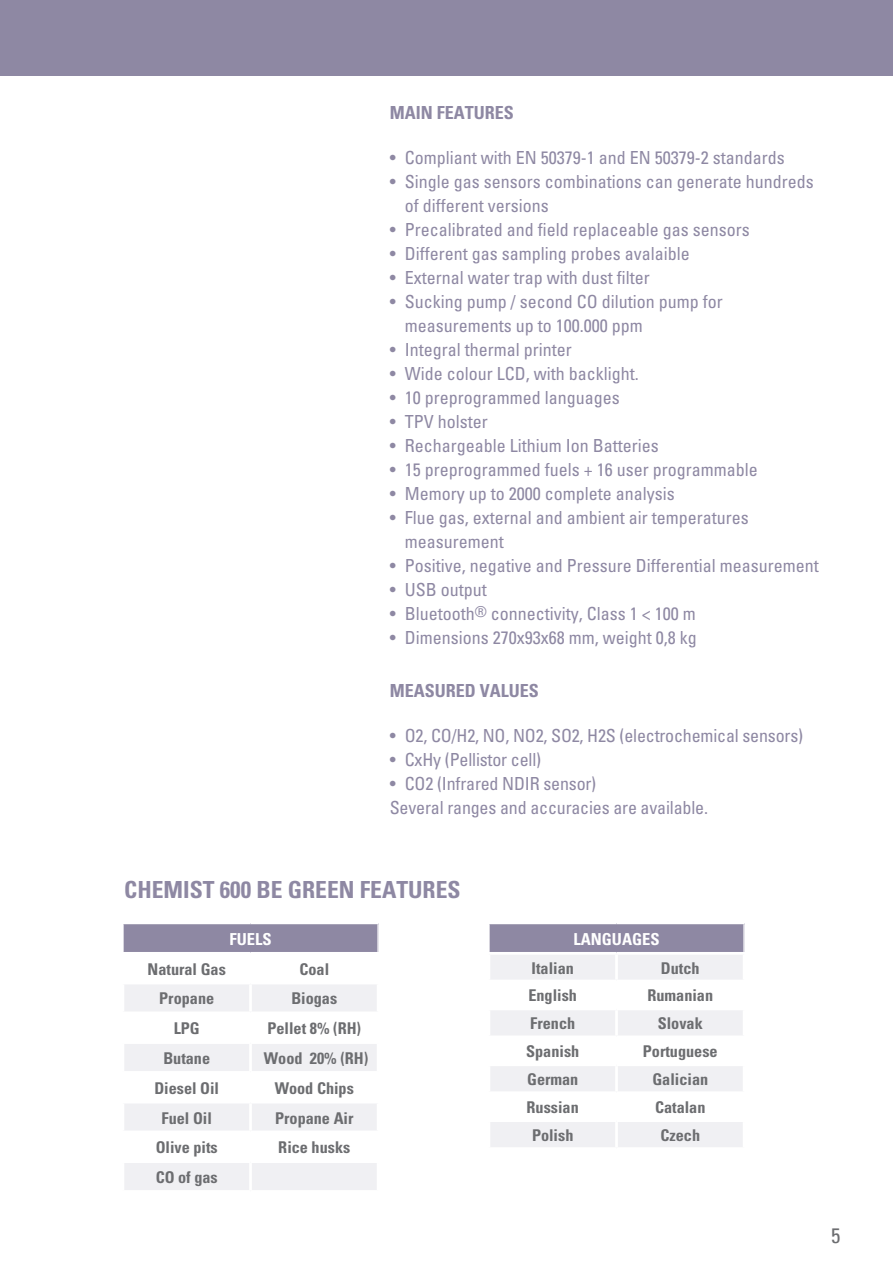
<style>
.page{position:relative;width:893px;height:1263px;background:#fff}
.page>*{position:absolute;margin:0;border:0;box-sizing:border-box;transform-origin:0 0}
.t1{font:700 condensed 23.55px "Univers";color:#8e88a3}
.t2{font:condensed 21px "Univers";color:#6c6d70}
.t3{font:condensed 18px/24px "Univers";color:#8e88a3}
.t4{font:700 condensed 18px "Univers";color:#8e88a3}
.t5{font:700 condensed 16.5px "Univers";color:#fff}
.t6{font:700 condensed 16.2px "Univers";color:#6c6d70}
</style>
<div class="page">
<div style="left:0;top:0;width:893px;height:75px;background:#8e88a3"></div>
<div style="left:489px;top:923px;width:255px;height:30px;background:#8e88a3"></div>
<svg style="left:490px;top:955px;width:253px;height:192px;fill:#f0f0f3"></svg>
<hr style="left:488px;top:952px;width:128px;height:3px;background:#fff">
<hr style="left:616px;top:952px;width:129px;height:3px;background:#fff">
<hr style="left:615px;top:955px;width:3px;height:25px;background:#fff">
<hr style="left:616px;top:980px;width:129px;height:2px;background:#fff">
<hr style="left:615px;top:982px;width:3px;height:25px;background:#fff">
<hr style="left:616px;top:1007px;width:129px;height:3px;background:#fff">
<hr style="left:615px;top:1010px;width:3px;height:25px;background:#fff">
<hr style="left:488px;top:1035px;width:128px;height:3px;background:#fff">
<hr style="left:616px;top:1035px;width:129px;height:3px;background:#fff">
<hr style="left:615px;top:1038px;width:3px;height:25px;background:#fff">
<hr style="left:488px;top:1063px;width:128px;height:3px;background:#fff">
<hr style="left:616px;top:1063px;width:129px;height:3px;background:#fff">
<hr style="left:615px;top:1066px;width:3px;height:25px;background:#fff">
<hr style="left:488px;top:1091px;width:128px;height:3px;background:#fff">
<hr style="left:616px;top:1091px;width:129px;height:3px;background:#fff">
<hr style="left:615px;top:1094px;width:3px;height:25px;background:#fff">
<hr style="left:488px;top:1119px;width:128px;height:3px;background:#fff">
<hr style="left:616px;top:1119px;width:129px;height:3px;background:#fff">
<hr style="left:615px;top:1122px;width:3px;height:25px;background:#fff">
<hr style="left:488px;top:980px;width:128px;height:2px;background:#fff">
<hr style="left:488px;top:1007px;width:128px;height:3px;background:#fff">
<hr style="left:488px;top:923px;width:128px;height:1px;background:#fff">
<hr style="left:488px;top:924px;width:2px;height:28px;background:#fff">
<hr style="left:616px;top:923px;width:129px;height:1px;background:#fff">
<hr style="left:743px;top:924px;width:2px;height:28px;background:#fff">
<div style="left:123px;top:923px;width:255px;height:30px;background:#8e88a3"></div>
<svg style="left:124px;top:985px;width:253px;height:205px;fill:#f0f0f3"></svg>
<hr style="left:122px;top:952px;width:129px;height:3px;background:#fff">
<hr style="left:251px;top:952px;width:128px;height:3px;background:#fff">
<hr style="left:249px;top:984px;width:3px;height:27px;background:#fff">
<hr style="left:251px;top:1011px;width:128px;height:3px;background:#fff">
<hr style="left:249px;top:1014px;width:3px;height:27px;background:#fff">
<hr style="left:122px;top:1041px;width:129px;height:3px;background:#fff">
<hr style="left:251px;top:1041px;width:128px;height:3px;background:#fff">
<hr style="left:249px;top:1044px;width:3px;height:27px;background:#fff">
<hr style="left:122px;top:1071px;width:129px;height:3px;background:#fff">
<hr style="left:251px;top:1071px;width:128px;height:3px;background:#fff">
<hr style="left:249px;top:1074px;width:3px;height:27px;background:#fff">
<hr style="left:122px;top:1101px;width:129px;height:2px;background:#fff">
<hr style="left:251px;top:1101px;width:128px;height:2px;background:#fff">
<hr style="left:249px;top:1103px;width:3px;height:27px;background:#fff">
<hr style="left:122px;top:1130px;width:129px;height:3px;background:#fff">
<hr style="left:251px;top:1130px;width:128px;height:3px;background:#fff">
<hr style="left:249px;top:1133px;width:3px;height:27px;background:#fff">
<hr style="left:122px;top:1160px;width:129px;height:3px;background:#fff">
<hr style="left:251px;top:1160px;width:128px;height:3px;background:#fff">
<hr style="left:249px;top:1163px;width:3px;height:27px;background:#fff">
<hr style="left:122px;top:1011px;width:129px;height:3px;background:#fff">
<hr style="left:122px;top:923px;width:129px;height:1px;background:#fff">
<hr style="left:122px;top:924px;width:2px;height:28px;background:#fff">
<hr style="left:251px;top:923px;width:128px;height:1px;background:#fff">
<hr style="left:377px;top:924px;width:2px;height:28px;background:#fff">
<p class="t4" style="left:390px;top:102px;width:126px">MAIN FEATURES</p>
<p class="t3" style="left:390px;top:145px;width:396px">• Compliant with EN 50379-1 and EN 50379-2 standards</p>
<p class="t3" style="left:405px;top:169px;width:410px;text-indent:-15px">• Single gas sensors combinations can generate hundreds of different versions</p>
<p class="t3" style="left:390px;top:217px;width:361px">• Precalibrated and field replaceable gas sensors</p>
<p class="t3" style="left:390px;top:241px;width:301px">• Different gas sampling probes avalaible</p>
<p class="t3" style="left:390px;top:265px;width:261px">• External water trap with dust filter</p>
<p class="t3" style="left:405px;top:289px;width:319px;text-indent:-15px">• Sucking pump / second CO dilution pump for measurements up to 100.000 ppm</p>
<p class="t3" style="left:390px;top:337px;width:183px">• Integral thermal printer</p>
<p class="t3" style="left:390px;top:361px;width:250px">• Wide colour LCD, with backlight.</p>
<p class="t3" style="left:390px;top:385px;width:231px">• 10 preprogrammed languages</p>
<p class="t3" style="left:390px;top:409px;width:99px">• TPV holster</p>
<p class="t3" style="left:390px;top:433px;width:270px">• Rechargeable Lithium Ion Batteries</p>
<p class="t3" style="left:390px;top:457px;width:369px">• 15 preprogrammed fuels + 16 user programmable</p>
<p class="t3" style="left:390px;top:481px;width:286px">• Memory up to 2000 complete analysis</p>
<p class="t3" style="left:405px;top:505px;width:345px;text-indent:-15px">• Flue gas, external and ambient air temperatures measurement</p>
<p class="t3" style="left:390px;top:553px;width:430px">• Positive, negative and Pressure Differential measurement</p>
<p class="t3" style="left:390px;top:577px;width:99px">• USB output</p>
<p class="t3" style="left:390px;top:601px;width:307px">• Bluetooth<sup>®</sup> connectivity, Class 1 &lt; 100 m</p>
<p class="t3" style="left:390px;top:625px;width:308px">• Dimensions 270x93x68 mm, weight 0,8 kg</p>
<p class="t4" style="left:390px;top:680px;width:151px">MEASURED VALUES</p>
<p class="t3" style="left:390px;top:723px;width:415px">• O2, CO/H2, NO, NO2, SO2, H2S (electrochemical sensors)</p>
<p class="t3" style="left:390px;top:747px;width:153px">• CxHy (Pellistor cell)</p>
<p class="t3" style="left:390px;top:771px;width:208px">• CO2 (Infrared NDIR sensor)</p>
<p class="t3" style="left:390px;top:795px;width:320px">Several ranges and accuracies are available.</p>
<p class="t1" style="left:124px;top:875px;width:338px">CHEMIST 600 BE GREEN FEATURES</p>
<p class="t5" style="left:229px;top:929px;width:44px">FUELS</p>
<p class="t6" style="left:148px;top:959px;width:80px">Natural Gas</p>
<p class="t6" style="left:299px;top:959px;width:31px">Coal</p>
<p class="t6" style="left:159px;top:989px;width:56px">Propane</p>
<p class="t6" style="left:291px;top:989px;width:47px">Biogas</p>
<p class="t6" style="left:174px;top:1018px;width:28px">LPG</p>
<p class="t6" style="left:267px;top:1018px;width:95px">Pellet 8% (RH)</p>
<p class="t6" style="left:163px;top:1048px;width:48px">Butane</p>
<p class="t6" style="left:264px;top:1048px;width:106px">Wood 20% (RH)</p>
<p class="t6" style="left:154px;top:1078px;width:66px">Diesel Oil</p>
<p class="t6" style="left:275px;top:1078px;width:81px">Wood Chips</p>
<p class="t6" style="left:162px;top:1108px;width:52px">Fuel Oil</p>
<p class="t6" style="left:275px;top:1108px;width:80px">Propane Air</p>
<p class="t6" style="left:156px;top:1137px;width:64px">Olive pits</p>
<p class="t6" style="left:278px;top:1137px;width:73px">Rice husks</p>
<p class="t6" style="left:156px;top:1167px;width:64px">CO of gas</p>
<p class="t5" style="left:573px;top:929px;width:88px">LANGUAGES</p>
<p class="t6" style="left:532px;top:958px;width:44px">Italian</p>
<p class="t6" style="left:661px;top:958px;width:40px">Dutch</p>
<p class="t6" style="left:528px;top:986px;width:50px">English</p>
<p class="t6" style="left:647px;top:986px;width:67px">Rumanian</p>
<p class="t6" style="left:530px;top:1014px;width:46px">French</p>
<p class="t6" style="left:658px;top:1014px;width:47px">Slovak</p>
<p class="t6" style="left:526px;top:1041px;width:55px">Spanish</p>
<p class="t6" style="left:643px;top:1041px;width:76px">Portuguese</p>
<p class="t6" style="left:527px;top:1069px;width:53px">German</p>
<p class="t6" style="left:652px;top:1069px;width:57px">Galician</p>
<p class="t6" style="left:527px;top:1097px;width:54px">Russian</p>
<p class="t6" style="left:655px;top:1097px;width:52px">Catalan</p>
<p class="t6" style="left:532px;top:1125px;width:43px">Polish</p>
<p class="t6" style="left:660px;top:1125px;width:41px">Czech</p>
<p class="t2" style="left:831px;top:1222px;width:11px">5</p>
</div>
